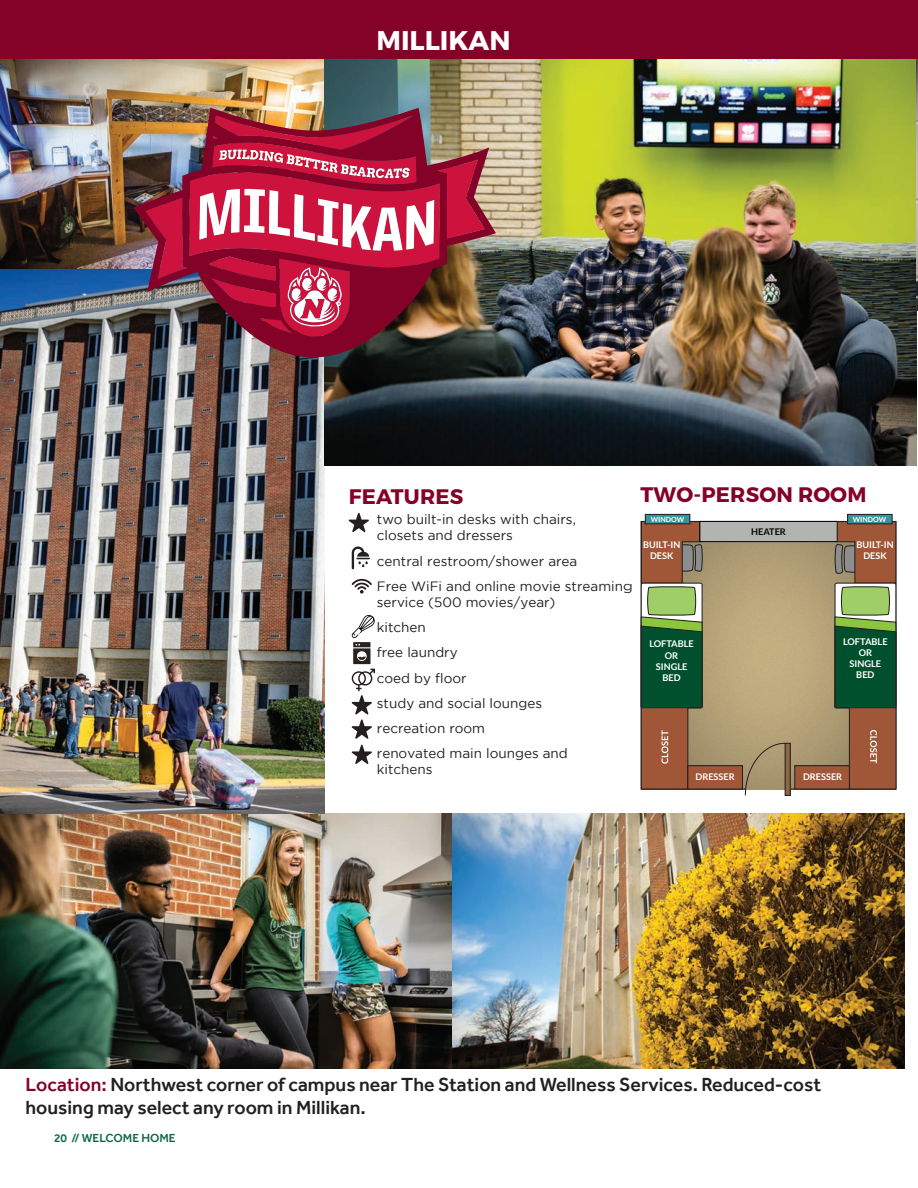
<style>
.page{position:relative;width:918px;height:1188px;background:#fff}
.page>*{position:absolute;margin:0;border:0;box-sizing:border-box;transform-origin:0 0}
.body_copy1{font:700 27px "Montserrat";color:#fff}
.Rift_soft_bold_green{font:700 21px "Montserrat";letter-spacing:.01em;color:#840128}
.body_copy1-2{font:700 21px "Montserrat";letter-spacing:.01em;color:#840128}
.body_copy1-3{font:500 19.5px/23.4px "Effra";color:#231f20}
.body_copy1-4{font:13.5px/16.2px "Gotham";color:#231f20}
.t1{font:500 12px "Effra";color:#0c6848}
.t2{font:700 9.3px/11.1px "Lato";color:#fff;text-align:center}
.t3{font:700 9.15px/10.9px "Lato";color:#fff;text-align:center}
.t4{font:700 9.15px "Lato";color:#040503}
.t5{font:700 7.2px "Lato";color:#fff}
.s1{color:#840128}
</style>
<div class="page">
<img style="left:0;top:59px;width:325px;height:755px">
<svg style="left:349px;top:513px;width:20px;height:19px"></svg>
<svg style="left:352px;top:547px;width:18px;height:22px"></svg>
<svg style="left:352px;top:579px;width:20px;height:15px"></svg>
<svg style="left:640px;top:520px;width:256px;height:270px;background:#b4a178"></svg>
<svg style="left:834px;top:521px;width:63px;height:188px;background:#596f48"></svg>
<div style="left:645px;top:514px;width:45px;height:10px;background:#37939b"></div>
<div style="left:645px;top:514px;width:45px;height:10px;border:1px solid #231f20"></div>
<div style="left:848px;top:514px;width:44px;height:10px;background:#37939b"></div>
<div style="left:847px;top:514px;width:46px;height:10px;border:1px solid #231f20"></div>
<div style="left:700px;top:521px;width:137px;height:21px;background:#b2b4b2"></div>
<div style="left:699px;top:521px;width:139px;height:21px;border:1px solid #050504"></div>
<svg style="left:640px;top:521px;width:64px;height:188px;background:#5b714b"></svg>
<div style="left:849px;top:708px;width:47px;height:81px;background:#9f5737"></div>
<div style="left:849px;top:707px;width:48px;height:83px;border:1px solid #231f20"></div>
<div style="left:641px;top:708px;width:47px;height:81px;background:#9f5737"></div>
<div style="left:641px;top:707px;width:47px;height:83px;border:1px solid #231f20"></div>
<div style="left:688px;top:766px;width:54px;height:23px;background:#9f5737"></div>
<div style="left:687px;top:765px;width:56px;height:25px;border:1px solid #231f20"></div>
<div style="left:795px;top:766px;width:54px;height:23px;background:#9f5737"></div>
<div style="left:794px;top:765px;width:56px;height:25px;border:1px solid #231f20"></div>
<div style="left:785px;top:743px;width:5px;height:52px;background:#8c6844"></div>
<div style="left:785px;top:743px;width:6px;height:53px;border:1px solid #231f20"></div>
<svg style="left:744px;top:742px;width:42px;height:54px;background:#ab9b7b"></svg>
<svg style="left:661px;top:730px;width:7px;height:34px"></svg>
<svg style="left:870px;top:730px;width:7px;height:33px"></svg>
<svg style="left:352px;top:745px;width:20px;height:19px"></svg>
<img style="left:0;top:814px;width:452px;height:255px">
<svg style="left:352px;top:615px;width:23px;height:124px"></svg>
<img style="left:452px;top:814px;width:453px;height:255px">
<img style="left:325px;top:59px;width:591px;height:406px">
<div style="left:0;top:0;width:918px;height:59px;background:#840128"></div>
<img style="left:916px;top:59px;width:2px;height:252px">
<img style="left:133px;top:108px;width:363px;height:249px">
<p class="body_copy1" style="left:376px;top:23px;width:136px">MILLIKAN</p>
<p class="body_copy1-2" style="left:349px;top:484px;width:116px">FEATURES</p>
<p class="Rift_soft_bold_green" style="left:641px;top:482px;width:227px">TWO-PERSON ROOM</p>
<p class="body_copy1-4" style="left:377px;top:511px;width:201px">two built-in desks with chairs, closets and dressers</p>
<p class="body_copy1-4" style="left:377px;top:552px;width:202px">central restroom/shower area</p>
<p class="body_copy1-4" style="left:377px;top:578px;width:257px">Free WiFi and online movie streaming service (500 movies/year)</p>
<p class="body_copy1-4" style="left:377px;top:619px;width:51px">kitchen</p>
<p class="body_copy1-4" style="left:377px;top:644px;width:82px">free laundry</p>
<p class="body_copy1-4" style="left:377px;top:669px;width:91px">coed by floor</p>
<p class="body_copy1-4" style="left:377px;top:695px;width:167px">study and social lounges</p>
<p class="body_copy1-4" style="left:377px;top:720px;width:110px">recreation room</p>
<p class="body_copy1-4" style="left:377px;top:745px;width:192px">renovated main lounges and kitchens</p>
<p class="t5" style="left:651px;top:515px;width:35px">WINDOW</p>
<p class="t5" style="left:853px;top:515px;width:35px">WINDOW</p>
<p class="t3" style="left:643px;top:539px;width:39px">BUILT-IN<br>DESK</p>
<p class="t3" style="left:857px;top:539px;width:39px">BUILT-IN<br>DESK</p>
<p class="t4" style="left:751px;top:526px;width:36px">HEATER</p>
<p class="t2" style="left:649px;top:638px;width:46px">LOFTABLE<br>OR<br>SINGLE<br>BED</p>
<p class="t2" style="left:843px;top:636px;width:46px">LOFTABLE<br>OR<br>SINGLE<br>BED</p>
<p class="t3" style="left:696px;top:771px;width:41px">DRESSER</p>
<p class="t3" style="left:803px;top:771px;width:41px">DRESSER</p>
<p class="body_copy1-3" style="left:25px;top:1072px;width:797px"><span class="s1">Location:</span> Northwest corner of campus near The Station and Wellness Services. Reduced-cost housing may select any room in Millikan.</p>
<p class="t1" style="left:54px;top:1131px;width:123px">20 // WELCOME HOME</p>
</div>
